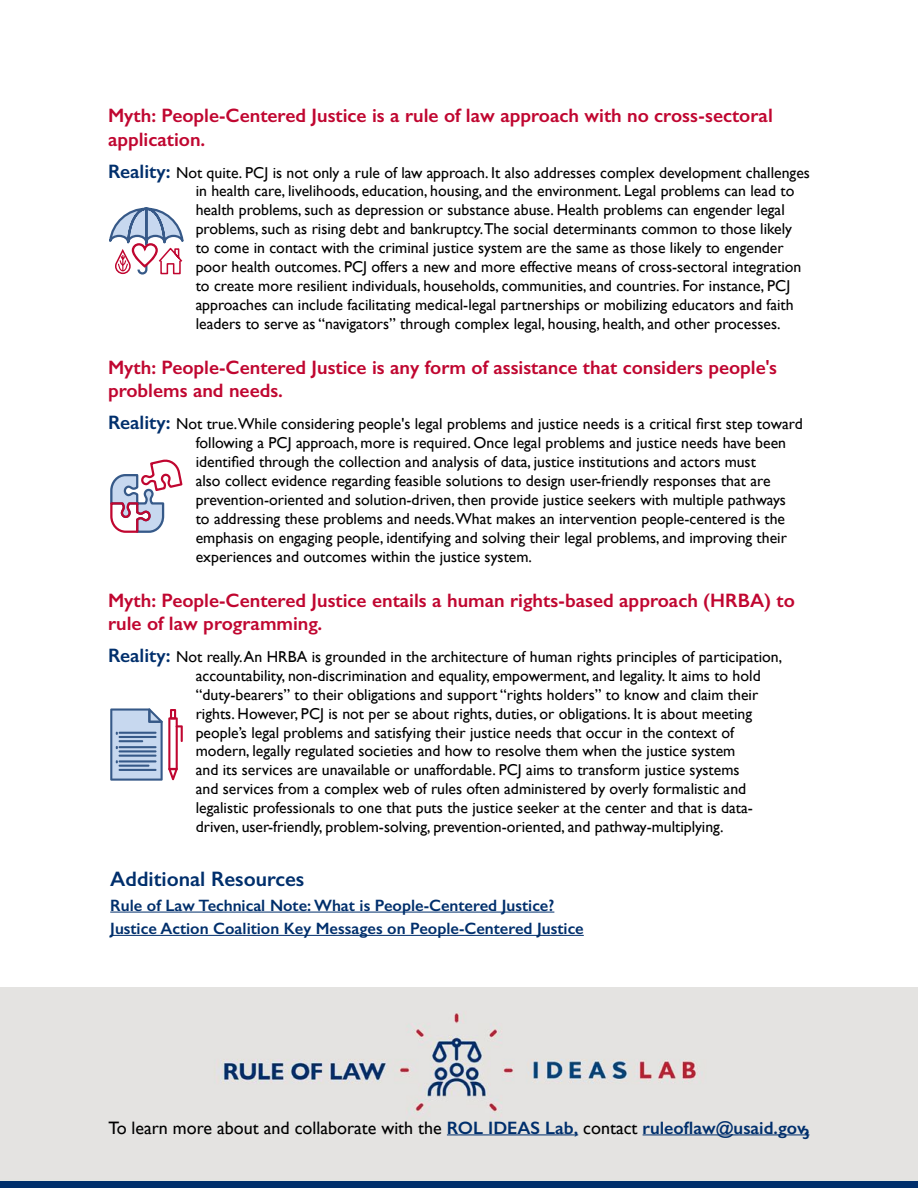
<style>
.page{position:relative;width:918px;height:1188px;background:#fff}
.page>*{position:absolute;margin:0;border:0;box-sizing:border-box;transform-origin:0 0}
.t1{font:600 21px "Gill Sans";color:#002f6c}
.t2{font:600 19.5px/23.4px "Gill Sans";color:#c00630}
.t3{font:600 19.5px "Gill Sans";color:#002f6c}
.t4{font:18px "Gill Sans";color:#000}
.t5{font:600 16.5px/23.2px "Gill Sans";color:#002f6c}
.t6{font:15.75px/18.9px "Gill Sans";color:#000}
.s1{font-weight:600;color:#002f6c}
</style>
<div class="page">
<div style="left:0;top:988px;width:918px;height:194px;background:#e4e3e1"></div>
<hr style="left:447px;top:1134px;width:131px;height:1px;background:#002f6c">
<hr style="left:643px;top:1134px;width:166px;height:1px;background:#002f6c">
<div style="left:0;top:1182px;width:918px;height:6px;background:#002f6c"></div>
<svg style="left:109px;top:207px;width:75px;height:68px"></svg>
<svg style="left:110px;top:459px;width:73px;height:74px"></svg>
<svg style="left:110px;top:708px;width:73px;height:73px"></svg>
<hr style="left:110px;top:912px;width:444px;height:1px;background:#002f6c">
<hr style="left:110px;top:935px;width:474px;height:1px;background:#002f6c">
<h2 class="t2" style="left:108px;top:104px;width:666px">Myth: People-Centered Justice is a rule of law approach with no cross-sectoral application.</h2>
<h3 class="t3" style="left:108px;top:159px;width:64px">Reality:</h3>
<p class="t6" style="left:196px;top:163px;width:616px;text-indent:-20px">Not quite. PCJ is not only a rule of law approach. It also addresses complex development challenges in health care, livelihoods, education, housing, and the environment. Legal problems can lead to health problems, such as depression or substance abuse. Health problems can engender legal problems, such as rising debt and bankruptcy.The social determinants common to those likely<br>to come in contact with the criminal justice system are the same as those likely to engender poor health outcomes. PCJ offers a new and more effective means of cross-sectoral integration to create more resilient individuals, households, communities, and countries. For instance, PCJ approaches can include facilitating medical-legal partnerships or mobilizing educators and faith leaders to serve as “navigators” through complex legal, housing, health, and other processes.</p>
<h2 class="t2" style="left:108px;top:355px;width:670px">Myth: People-Centered Justice is any form of assistance that considers people's problems and needs.</h2>
<h3 class="t3" style="left:108px;top:411px;width:64px">Reality:</h3>
<p class="t6" style="left:196px;top:414px;width:609px;text-indent:-20px">Not true.While considering people's legal problems and justice needs is a critical first step toward following a PCJ approach, more is required. Once legal problems and justice needs have been identified through the collection and analysis of data, justice institutions and actors must<br>also collect evidence regarding feasible solutions to design user-friendly responses that are prevention-oriented and solution-driven, then provide justice seekers with multiple pathways to addressing these problems and needs.What makes an intervention people-centered is the emphasis on engaging people, identifying and solving their legal problems, and improving their experiences and outcomes within the justice system.</p>
<h2 class="t2" style="left:108px;top:588px;width:689px">Myth: People-Centered Justice entails a human rights-based approach (HRBA) to rule of law programming.</h2>
<h3 class="t3" style="left:108px;top:644px;width:64px">Reality:</h3>
<p class="t6" style="left:196px;top:647px;width:588px;text-indent:-20px">Not really.An HRBA is grounded in the architecture of human rights principles of participation, accountability, non-discrimination and equality, empowerment, and legality. It aims to hold “duty-bearers” to their obligations and support “rights holders” to know and claim their rights. However, PCJ is not per se about rights, duties, or obligations. It is about meeting people’s legal problems and satisfying their justice needs that occur in the context of modern, legally regulated societies and how to resolve them when the justice system<br>and its services are unavailable or unaffordable. PCJ aims to transform justice systems<br>and services from a complex web of rules often administered by overly formalistic and legalistic professionals to one that puts the justice seeker at the center and that is data&shy;driven, user-friendly, problem-solving, prevention-oriented, and pathway-multiplying.</p>
<h2 class="t1" style="left:110px;top:866px;width:196px">Additional Resources</h2>
<p class="t5" style="left:110px;top:893px;width:475px">Rule of Law Technical Note: What is People-Centered Justice?<br>Justice Action Coalition Key Messages on People-Centered Justice</p>
<p class="t4" style="left:109px;top:1117px;width:703px">To learn more about and collaborate with the <span class="s1">ROL IDEAS Lab,</span> contact <span class="s1">ruleoflaw@usaid.gov</span><sub>3</sub> <span class="s1">.</span></p>
</div>
